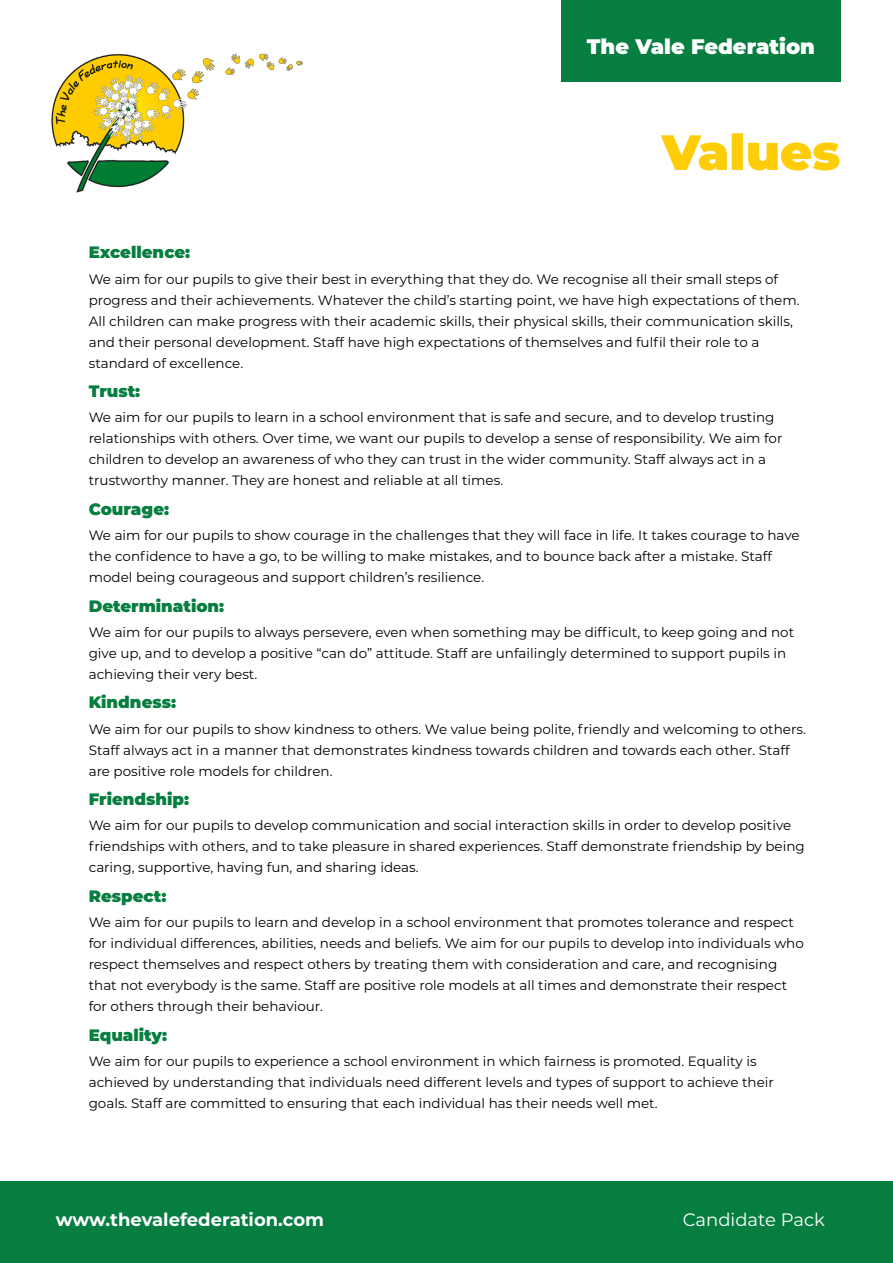
<style>
.page{position:relative;width:893px;height:1263px;background:#fff}
.page>*{position:absolute;margin:0;border:0;box-sizing:border-box;transform-origin:0 0}
.t1{font:900 49.5px "Montserrat";color:#fecd07}
.t2{font:900 21px "Montserrat";color:#fff}
.t3{font:700 18px "Montserrat";color:#fff}
.t4{font:18px "Montserrat";color:#fff}
.t5{font:900 16.5px "Montserrat";color:#067e3f}
.t6{font:13.5px/21px "Montserrat";color:#000}
</style>
<div class="page">
<div style="left:0;top:1181px;width:893px;height:82px;background:#067e3f"></div>
<img style="left:51px;top:53px;width:252px;height:140px">
<div style="left:561px;top:0;width:279px;height:81px;background:#067e3f"></div>
<h2 class="t2" style="left:587px;top:31px;width:230px">The Vale Federation</h2>
<h1 class="t1" style="left:662px;top:116px;width:180px">Values</h1>
<p class="t5" style="left:89px;top:240px;width:103px">Excellence:</p>
<p class="t6" style="left:89px;top:268px;width:712px">We aim for our pupils to give their best in everything that they do. We recognise all their small steps of progress and their achievements. Whatever the child’s starting point, we have high expectations of them.<br>All children can make progress with their academic skills, their physical skills, their communication skills, and their personal development. Staff have high expectations of themselves and fulfil their role to a standard of excellence.</p>
<p class="t5" style="left:89px;top:379px;width:53px">Trust:</p>
<p class="t6" style="left:89px;top:407px;width:695px">We aim for our pupils to learn in a school environment that is safe and secure, and to develop trusting relationships with others. Over time, we want our pupils to develop a sense of responsibility. We aim for children to develop an awareness of who they can trust in the wider community. Staff always act in a trustworthy manner. They are honest and reliable at all times.</p>
<p class="t5" style="left:89px;top:497px;width:82px">Courage:</p>
<p class="t6" style="left:89px;top:524px;width:712px">We aim for our pupils to show courage in the challenges that they will face in life. It takes courage to have the confidence to have a go, to be willing to make mistakes, and to bounce back after a mistake. Staff model being courageous and support children’s resilience.</p>
<p class="t5" style="left:89px;top:593px;width:137px">Determination:</p>
<p class="t6" style="left:89px;top:621px;width:707px">We aim for our pupils to always persevere, even when something may be difficult, to keep going and not give up, and to develop a positive “can do” attitude. Staff are unfailingly determined to support pupils in achieving their very best.</p>
<p class="t5" style="left:89px;top:690px;width:89px">Kindness:</p>
<p class="t6" style="left:89px;top:718px;width:719px">We aim for our pupils to show kindness to others. We value being polite, friendly and welcoming to others.<br>Staff always act in a manner that demonstrates kindness towards children and towards each other. Staff are positive role models for children.</p>
<p class="t5" style="left:89px;top:787px;width:102px">Friendship:</p>
<p class="t6" style="left:89px;top:815px;width:718px">We aim for our pupils to develop communication and social interaction skills in order to develop positive friendships with others, and to take pleasure in shared experiences. Staff demonstrate friendship by being caring, supportive, having fun, and sharing ideas.</p>
<p class="t5" style="left:89px;top:884px;width:79px">Respect:</p>
<p class="t6" style="left:89px;top:911px;width:717px">We aim for our pupils to learn and develop in a school environment that promotes tolerance and respect for individual differences, abilities, needs and beliefs. We aim for our pupils to develop into individuals who respect themselves and respect others by treating them with consideration and care, and recognising that not everybody is the same. Staff are positive role models at all times and demonstrate their respect for others through their behaviour.</p>
<p class="t5" style="left:89px;top:1022px;width:80px">Equality:</p>
<p class="t6" style="left:89px;top:1050px;width:687px">We aim for our pupils to experience a school environment in which fairness is promoted. Equality is achieved by understanding that individuals need different levels and types of support to achieve their goals. Staff are committed to ensuring that each individual has their needs well met.</p>
<h3 class="t3" style="left:56px;top:1207px;width:270px">www.thevalefederation.com</h3>
<h3 class="t4" style="left:683px;top:1207px;width:144px">Candidate Pack</h3>
</div>
